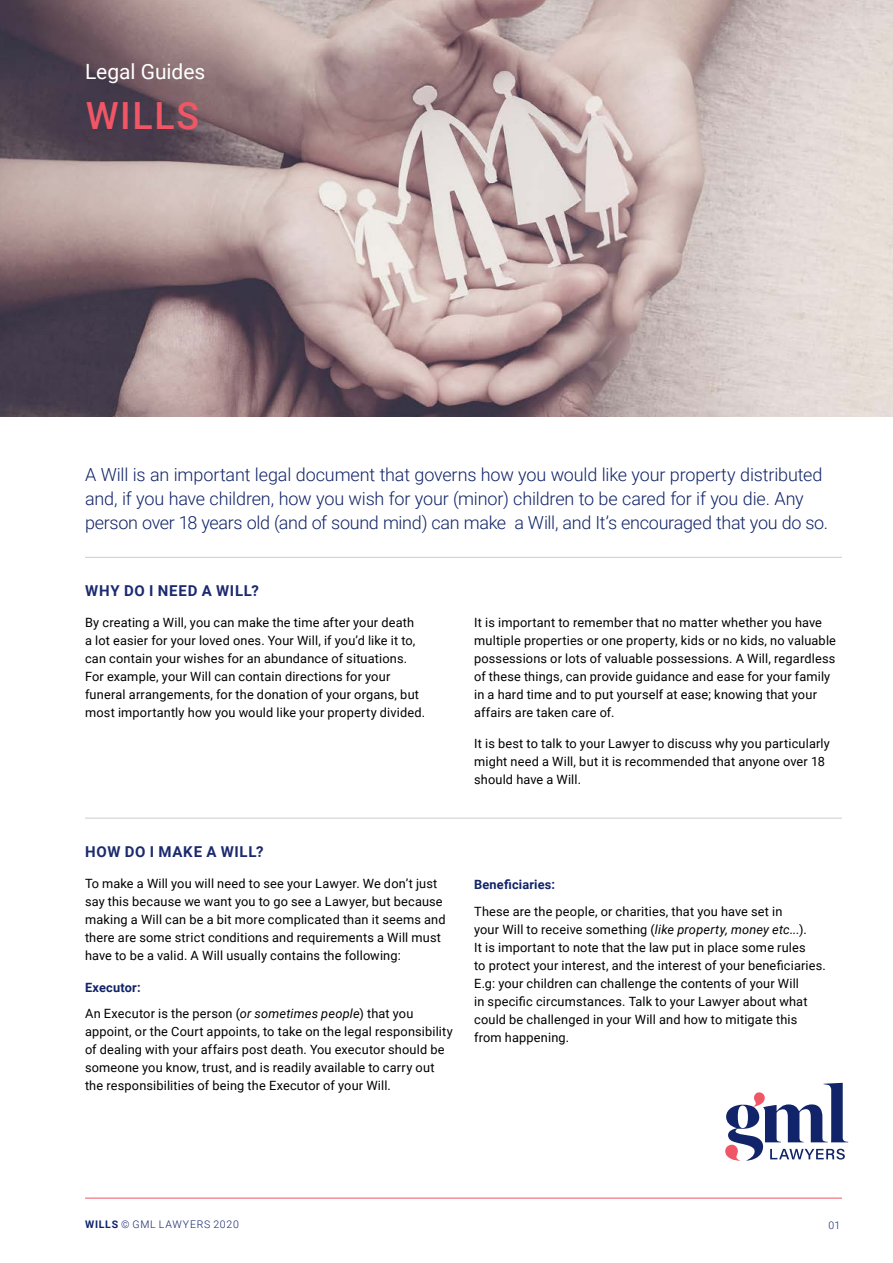
<style>
.page{position:relative;width:893px;height:1263px;background:#fff}
.page>*{position:absolute;margin:0;border:0;box-sizing:border-box;transform-origin:0 0}
.t1{font:500 37.5px "Roboto";letter-spacing:.045em;color:#f05665}
.t2{font:21px "Roboto";letter-spacing:-.005em;color:#fff}
.t3{font:300 18px/24px "Roboto";letter-spacing:-.01em;color:#112369}
.t4{font:700 15px "Roboto";letter-spacing:.05em;color:#1b2a6e}
.t5{font:12.75px/18px "Roboto";letter-spacing:.015em;color:#000}
.t6{font:700 12.75px "Roboto";letter-spacing:.015em;color:#112369}
.t7{font:300 10.5px "Roboto";letter-spacing:.065em;color:#112369}
.s1{font-weight:700;color:#112369}
.s2{font-style:italic}
.s3{font-weight:700}
</style>
<div class="page">
<hr style="left:85px;top:1198px;width:757px;height:1px;background:#f05665">
<img style="left:0;top:0;width:893px;height:417px">
<hr style="left:85px;top:557px;width:757px;height:1px;background:#d0cbc8">
<hr style="left:85px;top:818px;width:757px;height:1px;background:#d0cbc8">
<svg style="left:725px;top:1083px;width:123px;height:78px"></svg>
<h2 class="t2" style="left:85px;top:57px;width:122px">Legal Guides</h2>
<h1 class="t1" style="left:86px;top:90px;width:115px">WILLS</h1>
<p class="t3" style="left:85px;top:462px;width:745px">A Will is an important legal document that governs how you would like your property distributed and, if you have children, how you wish for your (minor) children to be cared for if you die. Any person over 18 years old (and of sound mind) can make a Will, and It’s encouraged that you do so.</p>
<p class="t4" style="left:85px;top:580px;width:175px">WHY DO I NEED A WILL?</p>
<p class="t5" style="left:85px;top:613px;width:342px">By creating a Will, you can make the time after your death<br>a lot easier for your loved ones. Your Will, if you’d like it to, can contain your wishes for an abundance of situations.<br>For example, your Will can contain directions for your funeral arrangements, for the donation of your organs, but most importantly how you would like your property divided.</p>
<p class="t5" style="left:474px;top:613px;width:363px">It is important to remember that no matter whether you have multiple properties or one property, kids or no kids, no valuable possessions or lots of valuable possessions. A Will, regardless of these things, can provide guidance and ease for your family in a hard time and to put yourself at ease; knowing that your affairs are taken care of.</p>
<p class="t5" style="left:474px;top:733px;width:357px">It is best to talk to your Lawyer to discuss why you particularly might need a Will, but it is recommended that anyone over 18 should have a Will.</p>
<p class="t4" style="left:85px;top:841px;width:180px">HOW DO I MAKE A WILL?</p>
<p class="t5" style="left:85px;top:873px;width:362px">To make a Will you will need to see your Lawyer. We don’t just say this because we want you to go see a Lawyer, but because making a Will can be a bit more complicated than it seems and there are some strict conditions and requirements a Will must have to be a valid. A Will usually contains the following:</p>
<p class="t5" style="left:85px;top:973px;width:330px;line-height:26.5px"><span class="s1">Executor:<br></span>An Executor is the person (<span class="s2">or sometimes people</span>) that you</p>
<p class="t5" style="left:85px;top:1022px;width:369px">appoint, or the Court appoints, to take on the legal responsibility of dealing with your affairs post death. You executor should be someone you know, trust, and is readily available to carry out the responsibilities of being the Executor of your Will.</p>
<p class="t6" style="left:474px;top:876px;width:82px">Beneficiaries:</p>
<p class="t5" style="left:474px;top:901px;width:353px">These are the people, or charities, that you have set in<br>your Will to receive something (<span class="s2">like property, money etc...</span>).<br>It is important to note that the law put in place some rules<br>to protect your interest, and the interest of your beneficiaries.<br>E.g: your children can challenge the contents of your Will<br>in specific circumstances. Talk to your Lawyer about what could be challenged in your Will and how to mitigate this from happening.</p>
<p class="t7" style="left:85px;top:1217px;width:155px"><span class="s3">WILLS</span> © GML LAWYERS 2020</p>
<p class="t7" style="left:828px;top:1218px;width:13px">01</p>
</div>
